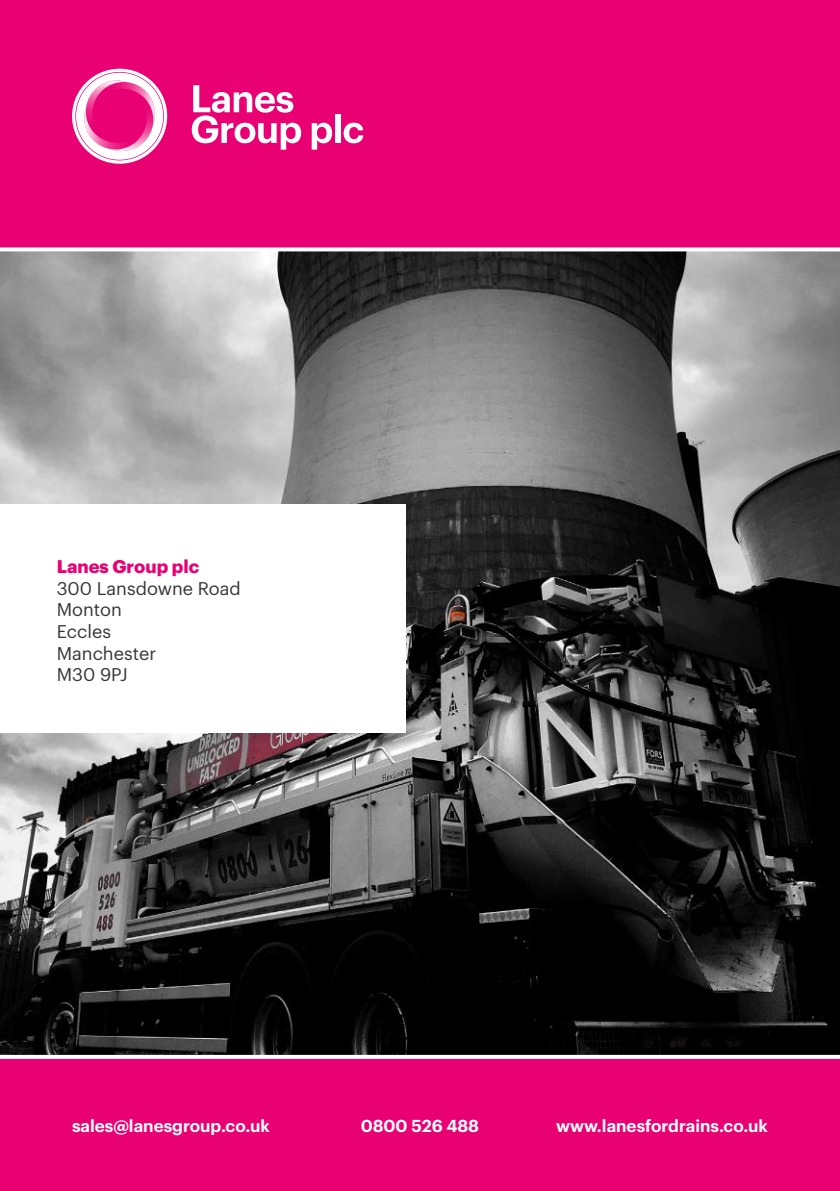
<style>
.page{position:relative;width:840px;height:1191px;background:#fff}
.page>*{position:absolute;margin:0;border:0;box-sizing:border-box;transform-origin:0 0}
.t1{font:18px/21.6px "Graphik";color:#393535}
.t2{font:700 18px "Graphik";color:#e90073}
.t3{font:600 17px "Graphik";color:#fff}
</style>
<div class="page">
<img style="left:0;top:251px;width:839px;height:803px">
<div style="left:0;top:0;width:839px;height:248px;background:#e90073"></div>
<div style="left:0;top:1054px;width:839px;height:137px;background:#e90073"></div>
<svg style="left:192px;top:85px;width:109px;height:65px"></svg>
<svg style="left:311px;top:123px;width:21px;height:27px"></svg>
<div style="left:335px;top:114px;width:5px;height:29px;background:#fff"></div>
<svg style="left:343px;top:123px;width:20px;height:20px"></svg>
<svg style="left:72px;top:69px;width:95px;height:95px"></svg>
<div style="left:0;top:504px;width:405px;height:228px;background:#fff"></div>
<p class="t2" style="left:57px;top:553px;width:144px">Lanes Group plc</p>
<p class="t1" style="left:57px;top:576px;width:185px">300 Lansdowne Road<br>Monton<br>Eccles<br>Manchester<br>M30 9PJ</p>
<p class="t3" style="left:72px;top:1113px;width:199px">sales@lanesgroup.co.uk</p>
<p class="t3" style="left:360px;top:1113px;width:120px">0800 526 488</p>
<p class="t3" style="left:555px;top:1113px;width:213px">www.lanesfordrains.co.uk</p>
</div>
